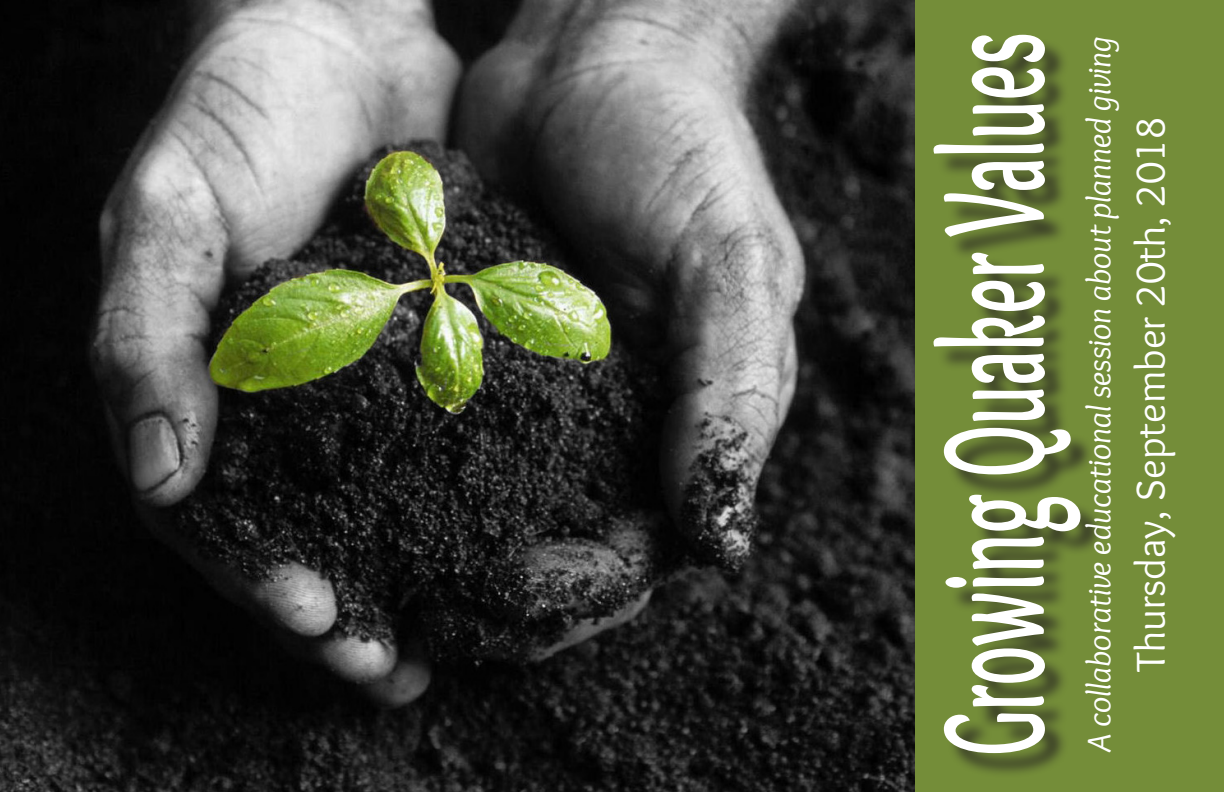
<style>
.page{position:relative;width:1224px;height:792px;background:#fff}
.page>*{position:absolute;margin:0;border:0;box-sizing:border-box;transform-origin:0 0}
.t1{font:700 148px "Overlock";color:#fff;scale:.5 1}
.t2{font:42px "Overlock";color:#fff}
.t3{font:italic 34px "Overlock";color:#fff}
</style>
<div class="page">
<img style="left:0;top:0;width:916px;height:792px">
<div style="left:916px;top:0;width:308px;height:792px;background:#748d39"></div>
<div style="left:937px;top:38px;width:168px;height:740px;background:#231f20;opacity:.75"></div>
<p class="t1" style="left:907px;top:756px;width:1450px;rotate:-90deg">Growing Quaker Values</p>
<p class="t3" style="left:1080px;top:752px;width:717px;rotate:-90deg">A collaborative educational session about planned giving</p>
<p class="t2" style="left:1127px;top:672px;width:557px;rotate:-90deg">Thursday, September 20th, 2018</p>
</div>
